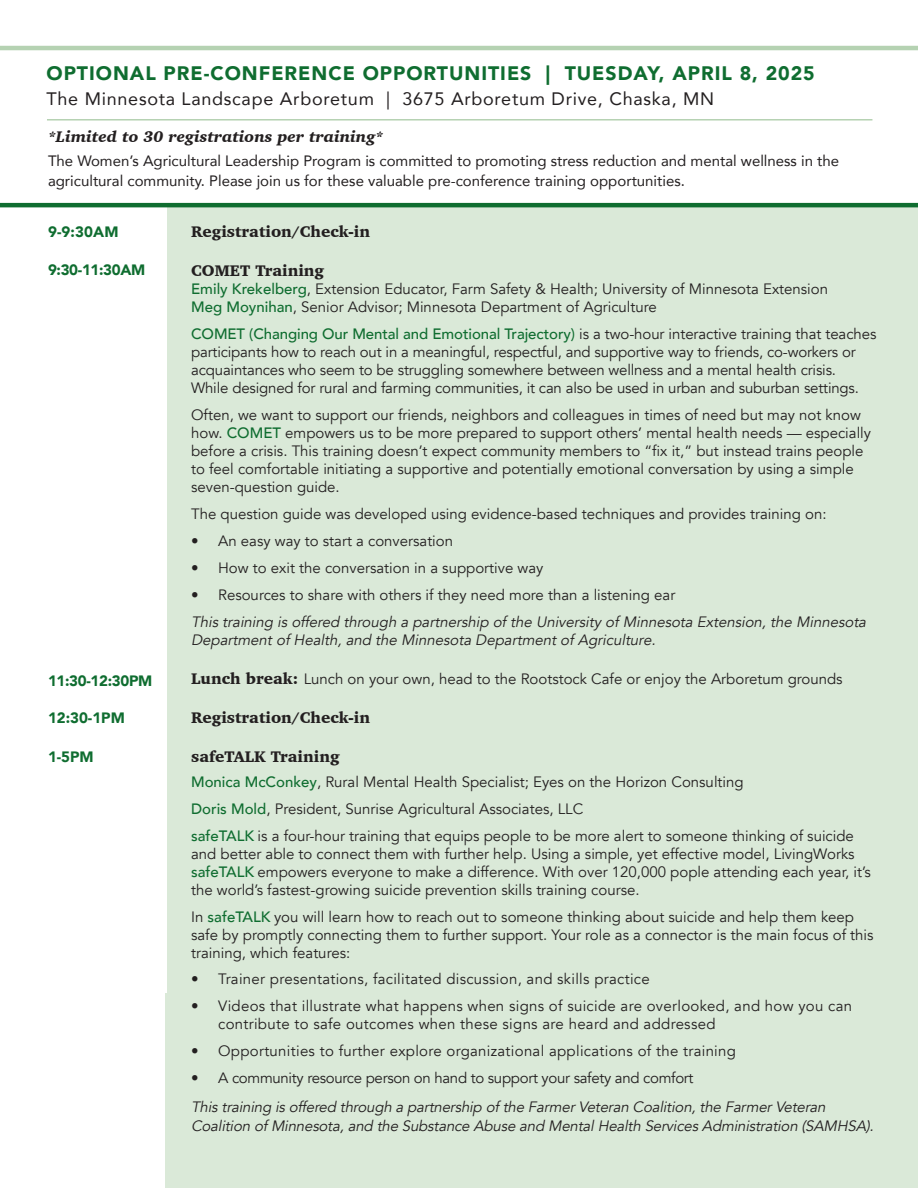
<style>
.page{position:relative;width:918px;height:1188px;background:#fff}
.page>*{position:absolute;margin:0;border:0;box-sizing:border-box;transform-origin:0 0}
.t1{font:900 19.5px "Avenir";letter-spacing:.05em;color:#0f6d30}
.t2{font:18px "Avenir";letter-spacing:.04em;color:#231f20}
.t3{font:900 15.75px "Charter";color:#231f20}
.t4{font:italic 900 15.75px "Charter";color:#231f20}
.t5{font:15px/18px "Avenir";color:#231f20}
.t6{font:italic 15px/18px "Avenir";letter-spacing:-.015em;color:#231f20}
.t7{font:15px/18px "Avenir";letter-spacing:.02em;color:#231f20}
.t8{font:15px/19.5px "Avenir";color:#231f20}
.t9{font:15px "Avenir";letter-spacing:-.02em;color:#231f20}
.t10{font:900 15px "Avenir";letter-spacing:-.02em;color:#0f6d30}
.s1{font-weight:500;color:#0f6d30}
.s2{font-family:"Charter";font-weight:900;font-size:15.75px}
</style>
<div class="page">
<div style="left:166px;top:207px;width:752px;height:981px;background:#dae9d8"></div>
<div style="left:0;top:122px;width:167px;height:871px;background:#fff"></div>
<hr style="left:0;top:203px;width:918px;height:4px;background:#0f6d30">
<hr style="left:47px;top:119px;width:825px;height:2px;background:#b5d2b2">
<hr style="left:0;top:46px;width:918px;height:4px;background:#b5d2b2">
<p class="t1" style="left:46px;top:56px;width:770px">OPTIONAL PRE-CONFERENCE OPPORTUNITIES | TUESDAY, APRIL 8, 2025</p>
<p class="t2" style="left:46px;top:84px;width:669px">The Minnesota Landscape Arboretum | 3675 Arboretum Drive, Chaska, MN</p>
<p class="t4" style="left:48px;top:127px;width:337px">*Limited to 30 registrations per training*</p>
<p class="t8" style="left:48px;top:151px;width:793px">The Women’s Agricultural Leadership Program is committed to promoting stress reduction and mental wellness in the agricultural community. Please join us for these valuable pre-conference training opportunities.</p>
<p class="t10" style="left:48px;top:219px;width:72px">9-9:30AM</p>
<p class="t10" style="left:48px;top:257px;width:99px">9:30-11:30AM</p>
<p class="t10" style="left:48px;top:668px;width:106px">11:30-12:30PM</p>
<p class="t10" style="left:48px;top:705px;width:78px">12:30-1PM</p>
<p class="t10" style="left:48px;top:744px;width:47px">1-5PM</p>
<p class="t3" style="left:191px;top:222px;width:180px">Registration/Check-in</p>
<p class="t3" style="left:191px;top:261px;width:135px">COMET Training</p>
<p class="t5" style="left:191px;top:280px;width:638px"><span class="s1">Emily Krekelberg</span>, Extension Educator, Farm Safety &amp; Health; University of Minnesota Extension<br><span class="s1">Meg Moynihan</span>, Senior Advisor; Minnesota Department of Agriculture</p>
<p class="t5" style="left:191px;top:325px;width:687px"><span class="s1">COMET (Changing Our Mental and Emotional Trajectory)</span> is a two-hour interactive training that teaches participants how to reach out in a meaningful, respectful, and supportive way to friends, co-workers or acquaintances who seem to be struggling somewhere between wellness and a mental health crisis.<br>While designed for rural and farming communities, it can also be used in urban and suburban settings.</p>
<p class="t5" style="left:191px;top:406px;width:681px">Often, we want to support our friends, neighbors and colleagues in times of need but may not know how. <span class="s1">COMET</span> empowers us to be more prepared to support others’ mental health needs — especially before a crisis. This training doesn’t expect community members to “fix it,” but instead trains people to feel comfortable initiating a supportive and potentially emotional conversation by using a simple seven-question guide.</p>
<p class="t5" style="left:191px;top:505px;width:637px">The question guide was developed using evidence-based techniques and provides training on:</p>
<p class="t5" style="left:191px;top:532px;width:264px">• An easy way to start a conversation</p>
<p class="t5" style="left:191px;top:559px;width:354px">• How to exit the conversation in a supportive way</p>
<p class="t5" style="left:191px;top:586px;width:486px">• Resources to share with others if they need more than a listening ear</p>
<p class="t6" style="left:191px;top:613px;width:680px">This training is offered through a partnership of the University of Minnesota Extension, the Minnesota<br>Department of Health, and the Minnesota Department of Agriculture.</p>
<p class="t5" style="left:191px;top:670px;width:653px"><span class="s2">Lunch break:</span> Lunch on your own, head to the Rootstock Cafe or enjoy the Arboretum grounds</p>
<p class="t3" style="left:191px;top:708px;width:180px">Registration/Check-in</p>
<p class="t3" style="left:191px;top:747px;width:150px">safeTALK Training</p>
<p class="t5" style="left:191px;top:773px;width:554px"><span class="s1">Monica McConkey</span>, Rural Mental Health Specialist; Eyes on the Horizon Consulting</p>
<p class="t5" style="left:191px;top:800px;width:394px"><span class="s1">Doris Mold</span>, President, Sunrise Agricultural Associates, LLC</p>
<p class="t5" style="left:191px;top:827px;width:681px"><span class="s1">safeTALK</span> is a four-hour training that equips people to be more alert to someone thinking of suicide and better able to connect them with further help. Using a simple, yet effective model, LivingWorks <span class="s1">safeTALK</span> empowers everyone to make a difference. With over 120,000 pople attending each year, it’s the world’s fastest-growing suicide prevention skills training course.</p>
<p class="t5" style="left:191px;top:908px;width:684px">In <span class="s1">safeTALK</span> you will learn how to reach out to someone thinking about suicide and help them keep safe by promptly connecting them to further support. Your role as a connector is the main focus of this training, which features:</p>
<p class="t7" style="left:191px;top:971px;width:460px">• Trainer presentations, facilitated discussion, and skills practice</p>
<p class="t7" style="left:218px;top:997px;width:636px;text-indent:-27px">• Videos that illustrate what happens when signs of suicide are overlooked, and how you can contribute to safe outcomes when these signs are heard and addressed</p>
<p class="t7" style="left:191px;top:1042px;width:546px">• Opportunities to further explore organizational applications of the training</p>
<p class="t9" style="left:191px;top:1069px;width:504px">• A community resource person on hand to support your safety and comfort</p>
<p class="t6" style="left:191px;top:1097px;width:687px;line-height:19.5px">Thistraining isoffered through a partnership of the FarmerVeteran Coalition,the FarmerVeteran<br>Coalition of Minnesota,and the Substance Abuse and MentalHealth ServicesAdministration (SAMHSA).</p>
</div>
